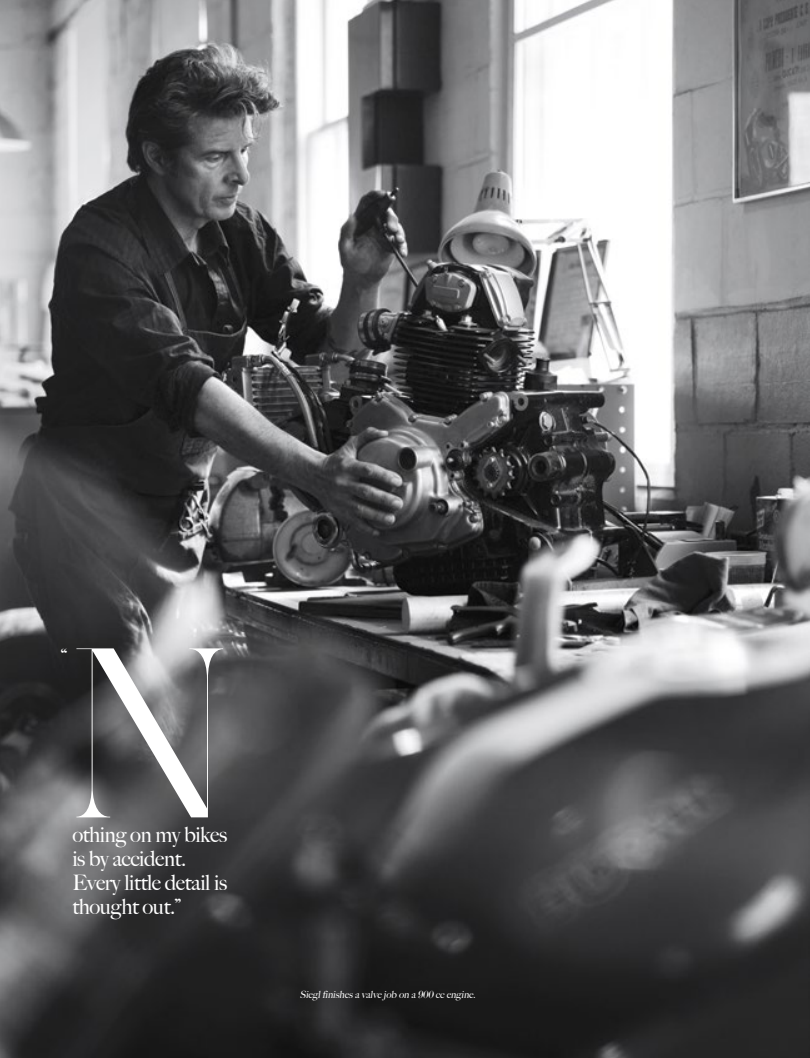
<style>
.page{position:relative;width:810px;height:1058px;background:#fff}
.page>*{position:absolute;margin:0;border:0;box-sizing:border-box;transform-origin:0 0}
.t1{font:241.25px "Motw Narziss";color:#fff}
.t2{font:21.25px/23.8px "Motw Big Caslon";letter-spacing:-.02em;color:#fff}
.t3{font:italic 10px "Motw Big Caslon";color:#fff}
</style>
<div class="page">
<img style="left:0;top:0;width:810px;height:1058px">
<p class="t2" style="left:62px;top:644px;width:7px">“</p>
<h1 class="t1" style="left:72px;top:590px;width:157px">N</h1>
<p class="t2" style="left:72px;top:823px;width:156px">othing on my bikes is by accident.<br>Every little detail is thought out.”</p>
<p class="t3" style="left:300px;top:988px;width:179px">Sieglfinishes a valve j ob on a 900 cc engine.</p>
</div>
